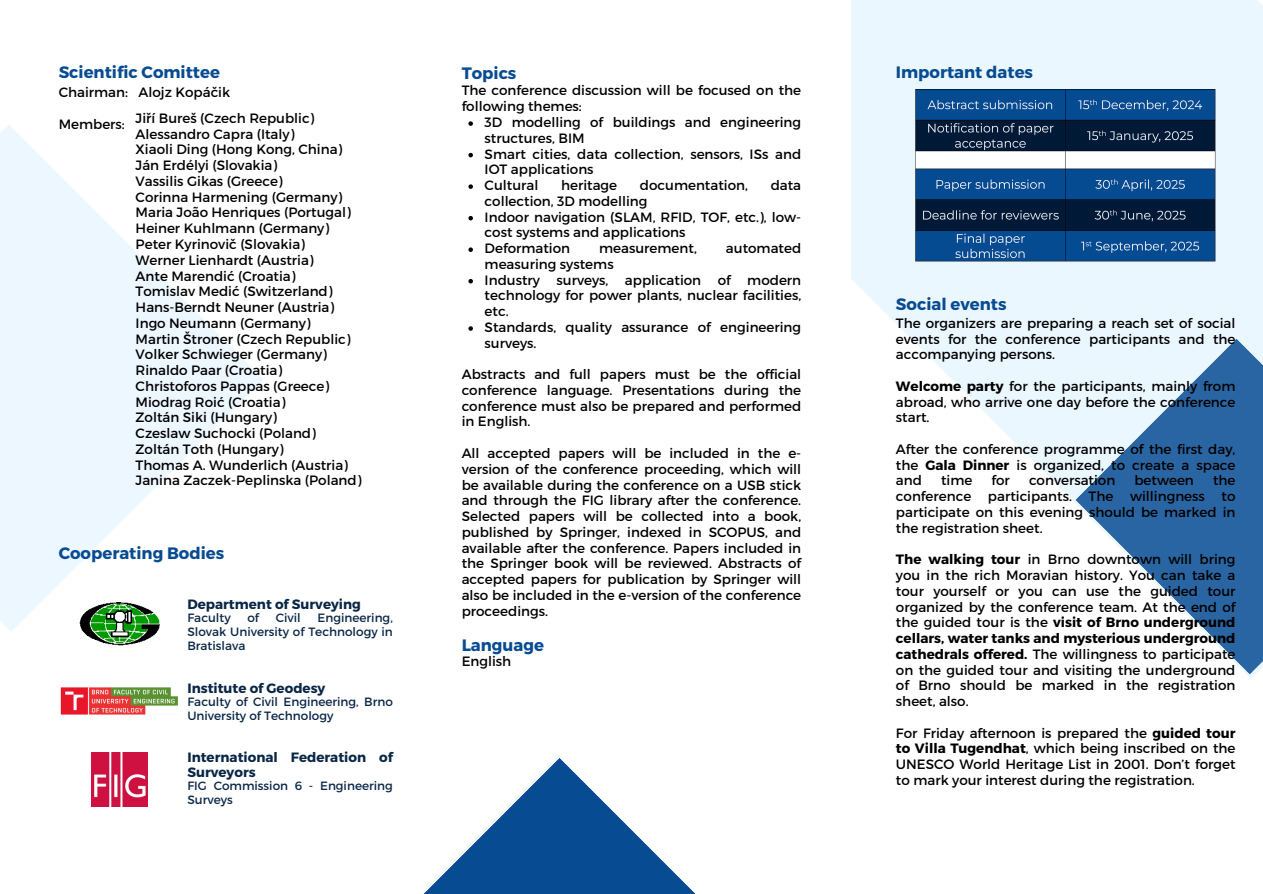
<style>
.page{position:relative;width:1263px;height:894px;background:#fff}
.page>*{position:absolute;margin:0;border:0;box-sizing:border-box;transform-origin:0 0}
.t1{font:700 16.5px "Montserrat";color:#074b92}
.t2{font:13.5px/15.8px "Montserrat";color:#000;text-align:justify}
.t3{font:700 13.5px/15px "Montserrat";color:#0a2647}
.t4{font:12px/14px "Montserrat";color:#0a2647}
.s1{font-weight:700}
</style>
<div class="page">
<svg style="left:851px;top:0;width:412px;height:678px;fill:#ebf7ff"></svg>
<svg style="left:1075px;top:338px;width:188px;height:336px;fill:#2965a2"></svg>
<svg style="left:0;top:125px;width:263px;height:507px;fill:#edf7ff"></svg>
<img style="left:80px;top:602px;width:79px;height:43px">
<img style="left:60px;top:687px;width:118px;height:28px">
<img style="left:91px;top:752px;width:57px;height:54px">
<svg style="left:424px;top:758px;width:271px;height:135px"></svg>
<img style="left:915px;top:89px;width:301px;height:172px">
<svg style="left:468px;top:121px;width:5px;height:5px"></svg>
<svg style="left:468px;top:153px;width:5px;height:4px"></svg>
<svg style="left:468px;top:184px;width:5px;height:5px"></svg>
<svg style="left:468px;top:216px;width:5px;height:4px"></svg>
<svg style="left:468px;top:247px;width:5px;height:5px"></svg>
<svg style="left:468px;top:279px;width:5px;height:4px"></svg>
<svg style="left:468px;top:326px;width:5px;height:4px"></svg>
<p class="t1" style="left:59px;top:62px;width:163px">Scientific Comittee</p>
<p class="t2" style="left:59px;top:84px;width:173px">Chairman: Alojz Kopáčik</p>
<p class="t2" style="left:59px;top:115px;width:68px">Members:</p>
<p class="t2" style="left:136px;top:109px;width:227px;text-align:left">Jiří Bureš (Czech Republic)<br>Alessandro Capra (Italy)<br>Xiaoli Ding (Hong Kong, China)<br>Ján Erdélyi (Slovakia)<br>Vassilis Gikas (Greece)<br>Corinna Harmening (Germany)<br>Maria João Henriques (Portugal)<br>Heiner Kuhlmann (Germany)<br>Peter Kyrinovič (Slovakia)<br>Werner Lienhardt (Austria)<br>Ante Marendić (Croatia)<br>Tomislav Medić (Switzerland)<br>Hans-Berndt Neuner (Austria)<br>Ingo Neumann (Germany)<br>Martin Štroner (Czech Republic)<br>Volker Schwieger (Germany)<br>Rinaldo Paar (Croatia)<br>Christoforos Pappas (Greece)<br>Miodrag Roić (Croatia)<br>Zoltán Siki (Hungary)<br>Czeslaw Suchocki (Poland)<br>Zoltán Toth (Hungary)<br>Thomas A. Wunderlich (Austria)<br>Janina Zaczek-Peplinska (Poland)</p>
<p class="t1" style="left:59px;top:542px;width:167px">Cooperating Bodies</p>
<p class="t3" style="left:187px;top:595px;width:175px">Department of Surveying</p>
<h3 class="t4" style="left:187px;top:610px;width:45px">Faculty</h3>
<h3 class="t4" style="left:247px;top:610px;width:13px">of</h3>
<h3 class="t4" style="left:276px;top:610px;width:27px">Civil</h3>
<h3 class="t4" style="left:187px;top:610px;width:207px;text-align:justify;text-indent:130px">Engineering, Slovak University of Technology in Bratislava</h3>
<h3 class="t3" style="left:187px;top:679px;width:140px">Institute of Geodesy</h3>
<h2 class="t4" style="left:187px;top:693px;width:207px">Faculty of Civil Engineering, Brno<br>University of Technology</h2>
<h1 class="t3" style="left:187px;top:748px;width:207px">International Federation of<br>Surveyors</h1>
<h1 class="t4" style="left:187px;top:777px;width:207px">FIG Commission 6 - Engineering<br>Surveys</h1>
<p class="t1" style="left:462px;top:62px;width:56px">Topics</p>
<p class="t2" style="left:462px;top:82px;width:341px">The conference discussion will be focused on the following themes:</p>
<h3 class="t2" style="left:485px;top:114px;width:318px">3D modelling of buildings and engineering structures, BIM</h3>
<h1 class="t2" style="left:485px;top:145px;width:318px">Smart cities, data collection, sensors, ISs and<br>IOT applications</h1>
<p class="t2" style="left:485px;top:177px;width:55px">Cultural</p>
<p class="t2" style="left:561px;top:177px;width:58px">heritage</p>
<p class="t2" style="left:640px;top:177px;width:110px">documentation,</p>
<p class="t2" style="left:771px;top:177px;width:32px">data</p>
<p class="t2" style="left:485px;top:192px;width:164px">collection, 3D modelling</p>
<p class="t2" style="left:485px;top:208px;width:318px">Indoor navigation (SLAM, RFID, TOF, etc.), low&shy;cost systems and applications</p>
<p class="t2" style="left:485px;top:240px;width:87px">Deformation</p>
<p class="t2" style="left:599px;top:240px;width:99px">measurement,</p>
<p class="t2" style="left:726px;top:240px;width:77px">automated</p>
<p class="t2" style="left:485px;top:255px;width:131px">measuring systems</p>
<p class="t2" style="left:485px;top:271px;width:318px">Industry surveys, application of modern technology for power plants, nuclear facilities, etc.</p>
<p class="t2" style="left:485px;top:318px;width:318px">Standards, quality assurance of engineering surveys.</p>
<p class="t2" style="left:462px;top:366px;width:341px">Abstracts and full papers must be the official conference language. Presentations during the conference must also be prepared and performed in English.</p>
<p class="t2" style="left:462px;top:444px;width:341px">All accepted papers will be included in the e&shy;version of the conference proceeding, which will be available during the conference on a USB stick and through the FIG library after the conference.<br>Selected papers will be collected into a book, published by Springer, indexed in SCOPUS, and available after the conference. Papers included in the Springer book will be reviewed. Abstracts of accepted papers for publication by Springer will also be included in the e-version of the conference proceedings.</p>
<p class="t1" style="left:462px;top:633px;width:84px">Language</p>
<p class="t2" style="left:462px;top:652px;width:51px">English</p>
<p class="t1" style="left:896px;top:62px;width:139px">Important dates</p>
<p class="t1" style="left:896px;top:293px;width:112px">Social events</p>
<p class="t2" style="left:896px;top:314px;width:341px">The organizers are preparing a reach set of social events for the conference participants and the accompanying persons.</p>
<h3 class="t2" style="left:896px;top:377px;width:341px"><span class="s1">Welcome party</span> for the participants, mainly from abroad, who arrive one day before the conference start.</h3>
<h3 class="t2" style="left:896px;top:440px;width:341px">After the conference programme of the first day, the <span class="s1">Gala Dinner</span> is organized, to create a space and</h3>
<h3 class="t2" style="left:941px;top:472px;width:33px">time</h3>
<h3 class="t2" style="left:991px;top:472px;width:20px">for</h3>
<h3 class="t2" style="left:1029px;top:472px;width:88px">conversation</h3>
<h3 class="t2" style="left:1134px;top:472px;width:61px">between</h3>
<h3 class="t2" style="left:896px;top:472px;width:341px;text-indent:317px">the conference participants. The willingness to participate on this evening should be marked in the registration sheet.</h3>
<h3 class="t2" style="left:896px;top:550px;width:341px"><span class="s1">The walking tour</span> in Brno downtown will bring you in the rich Moravian history. You can take a tour yourself or you can use the guided tour organized by the conference team. At the end of the guided tour is the <span class="s1">visit of Brno underground cellars, water tanks and mysterious underground cathedrals offered.</span> The willingness to participate on the guided tour and visiting the underground of Brno should be marked in the registration sheet, also.</h3>
<h3 class="t2" style="left:896px;top:724px;width:341px">For Friday afternoon is prepared the <span class="s1">guided tour to Villa Tugendhat</span>, which being inscribed on the UNESCO World Heritage List in 2001. Don’t forget to mark your interest during the registration.</h3>
</div>
